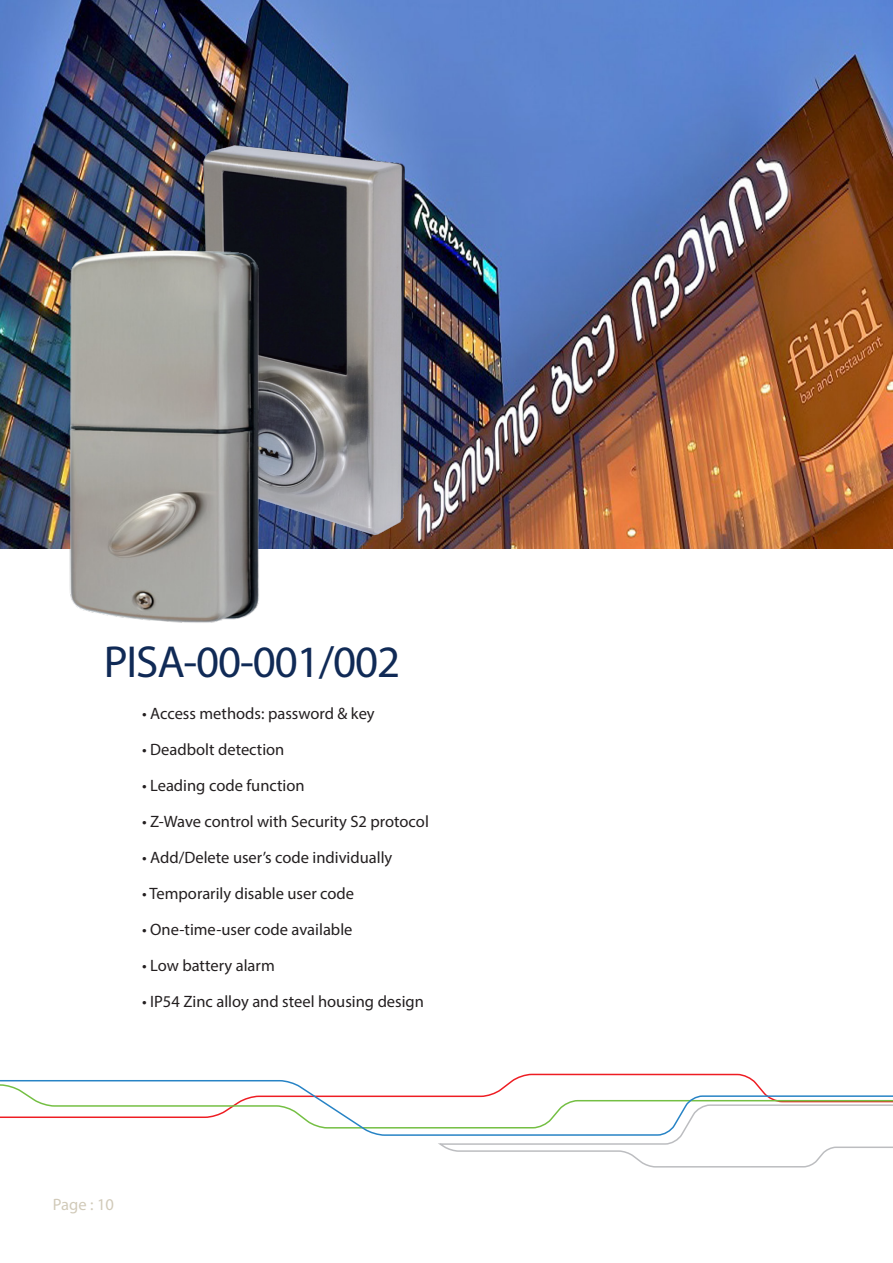
<style>
.page{position:relative;width:893px;height:1263px;background:#fff}
.page>*{position:absolute;margin:0;border:0;box-sizing:border-box;transform-origin:0 0}
.Heading_1{font:45px "Myriad Pro";letter-spacing:-.025em;color:#102a56}
.Text{font:16.5px "Myriad Pro";color:#231f20}
.t1{font:16.5px "Myriad Pro";color:#d1cab9}
</style>
<div class="page">
<img style="left:0;top:0;width:893px;height:549px">
<img style="left:204px;top:146px;width:200px;height:389px">
<img style="left:64px;top:246px;width:198px;height:377px">
<svg style="left:438px;top:1073px;width:455px;height:95px"></svg>
<svg style="left:0;top:1079px;width:893px;height:57px"></svg>
<p class="Heading_1" style="left:104px;top:634px;width:298px">PISA-00-001/002</p>
<p class="Text" style="left:142px;top:703px;width:234px">• Access methods: password &amp; key</p>
<p class="Text" style="left:142px;top:739px;width:144px">• Deadbolt detection</p>
<p class="Text" style="left:142px;top:775px;width:164px">• Leading code function</p>
<p class="Text" style="left:142px;top:811px;width:288px">• Z-Wave control with Security S2 protocol</p>
<p class="Text" style="left:142px;top:847px;width:252px">• Add/Delete user’s code individually</p>
<p class="Text" style="left:142px;top:883px;width:214px">• Temporarily disable user code</p>
<p class="Text" style="left:142px;top:919px;width:212px">• One-time-user code available</p>
<p class="Text" style="left:142px;top:955px;width:134px">• Low battery alarm</p>
<p class="Text" style="left:142px;top:991px;width:283px">• IP54 Zinc alloy and steel housing design</p>
<p class="t1" style="left:53px;top:1194px;width:63px">Page : 10</p>
</div>
